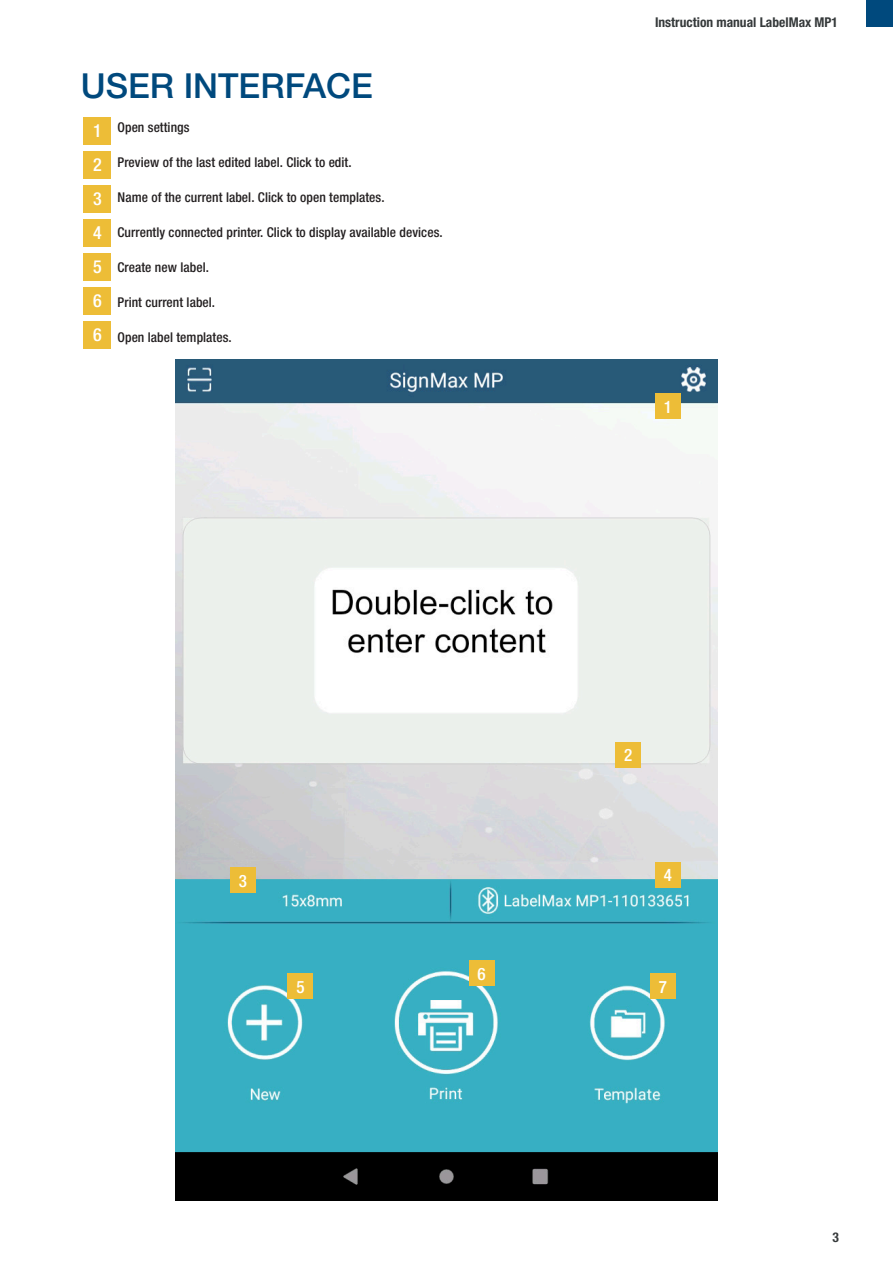
<style>
.page{position:relative;width:893px;height:1263px;background:#fff}
.page>*{position:absolute;margin:0;border:0;box-sizing:border-box;transform-origin:0 0}
.t1{font:500 34.5px "Helvetica Neue LT Std";color:#00497d}
.t2{font:500 condensed 18px/34px "Helvetica Neue LT Std";color:#fff;text-align:justify}
.t3{font:500 condensed 17.1px "Helvetica Neue LT Std";color:#fff}
.t4{font:500 condensed 13.5px "Helvetica Neue LT Std";letter-spacing:.005em;color:#231f20}
.t5{font:700 condensed 13.5px "Helvetica Neue LT Std";color:#35393a}
</style>
<div class="page">
<div style="left:866px;top:0;width:27px;height:27px;background:#00497d"></div>
<img style="left:175px;top:360px;width:542px;height:840px">
<div style="left:655px;top:393px;width:26px;height:26px;background:#edbd37"></div>
<div style="left:650px;top:973px;width:26px;height:26px;background:#edbd37"></div>
<div style="left:469px;top:960px;width:26px;height:26px;background:#edbd37"></div>
<div style="left:287px;top:973px;width:26px;height:26px;background:#edbd37"></div>
<div style="left:615px;top:742px;width:26px;height:26px;background:#edbd37"></div>
<div style="left:230px;top:867px;width:26px;height:26px;background:#edbd37"></div>
<div style="left:655px;top:862px;width:26px;height:26px;background:#edbd37"></div>
<div style="left:84px;top:117px;width:27px;height:28px;background:#edbd37"></div>
<div style="left:84px;top:151px;width:27px;height:28px;background:#edbd37"></div>
<div style="left:84px;top:185px;width:27px;height:28px;background:#edbd37"></div>
<div style="left:84px;top:219px;width:27px;height:28px;background:#edbd37"></div>
<div style="left:84px;top:253px;width:27px;height:28px;background:#edbd37"></div>
<div style="left:84px;top:287px;width:27px;height:28px;background:#edbd37"></div>
<div style="left:84px;top:321px;width:27px;height:28px;background:#edbd37"></div>
<h1 class="t1" style="left:81px;top:65px;width:294px">USER INTERFACE</h1>
<p class="t4" style="left:118px;top:119px;width:74px">Open settings</p>
<p class="t4" style="left:118px;top:154px;width:236px">Preview of the last edited label. Click to edit.</p>
<p class="t4" style="left:118px;top:189px;width:269px">Name of the current label. Click to open templates.</p>
<p class="t4" style="left:118px;top:224px;width:327px">Currently connected printer. Click to display available devices.</p>
<p class="t4" style="left:118px;top:259px;width:93px">Create new label.</p>
<p class="t4" style="left:118px;top:294px;width:99px">Print current label.</p>
<p class="t4" style="left:118px;top:329px;width:116px">Open label templates.</p>
<h2 class="t2" style="left:93px;top:114px;width:10px">1<br>2<br>3<br>4<br>5<br>6<br>6</h2>
<p class="t5" style="left:655px;top:14px;width:185px">Instruction manual LabelMax MP1</p>
<p class="t3" style="left:664px;top:396px;width:10px">1</p>
<p class="t3" style="left:624px;top:745px;width:10px">2</p>
<p class="t3" style="left:239px;top:870px;width:10px">3</p>
<p class="t3" style="left:664px;top:864px;width:10px">4</p>
<p class="t3" style="left:296px;top:976px;width:10px">5</p>
<p class="t3" style="left:478px;top:963px;width:10px">6</p>
<p class="t3" style="left:659px;top:976px;width:10px">7</p>
<p class="t5" style="left:832px;top:1229px;width:8px">3</p>
</div>
